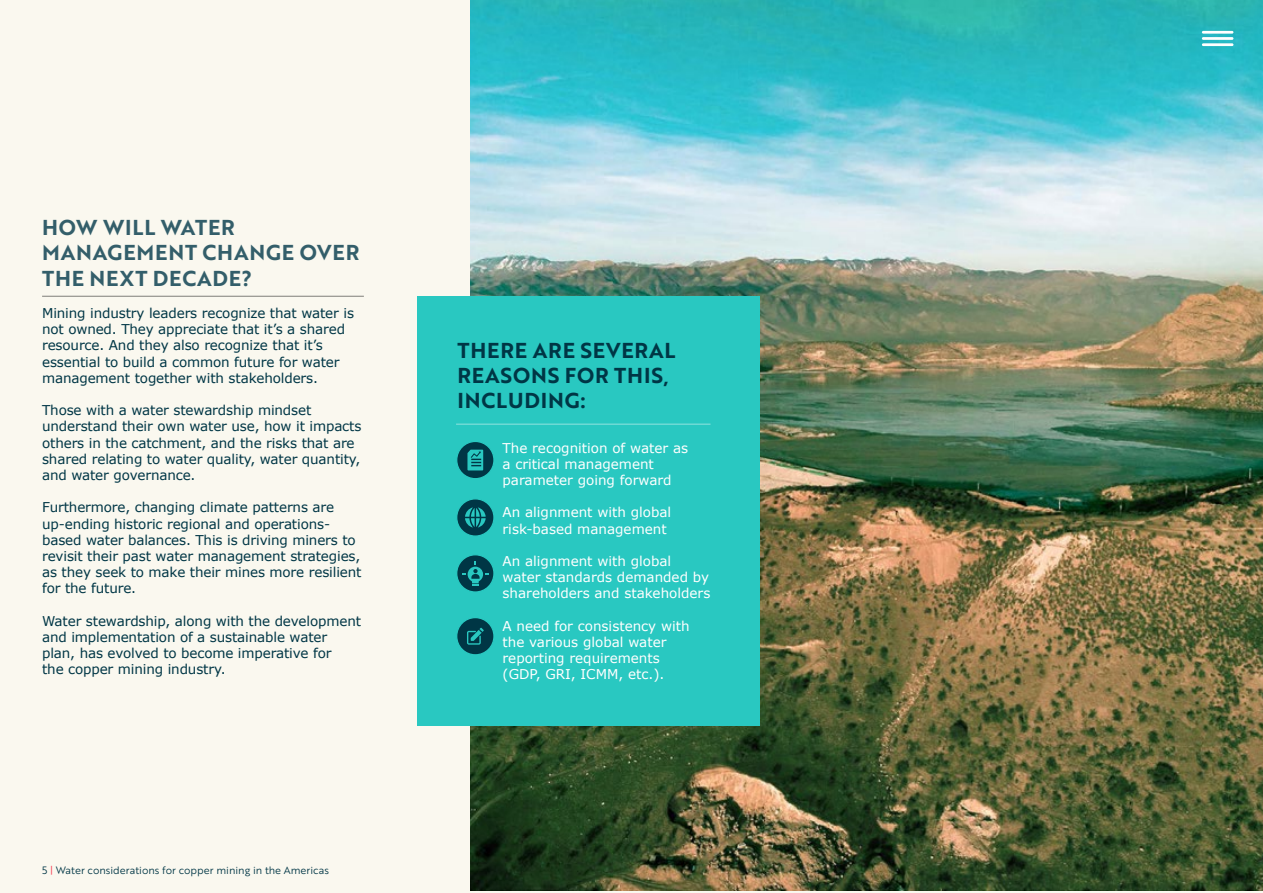
<style>
.page{position:relative;width:1263px;height:893px;background:#faf8ef}
.page>*{position:absolute;margin:0;border:0;box-sizing:border-box;transform-origin:0 0}
.t1{font:700 21px/25.2px "Brother 1816";letter-spacing:.04em;color:#335e6a}
.t2{font:700 21px/25.2px "Brother 1816";letter-spacing:.04em;color:#003645}
.t3{font:13.5px/16.2px "Verdana";letter-spacing:-.01em;color:#003645}
.t4{font:13.5px/16.2px "Verdana";color:#fff}
.t5{font:10.35px "Brother 1816";color:#003645}
.s1{color:#f43a4f}
</style>
<div class="page">
<img style="left:471px;top:0;width:792px;height:891px">
<div style="left:417px;top:296px;width:343px;height:429px;background:#29c8c1"></div>
<hr style="left:42px;top:296px;width:322px;height:1px;background:#000">
<hr style="left:456px;top:424px;width:254px;height:1px;background:#fff">
<svg style="left:457px;top:555px;width:37px;height:37px"></svg>
<svg style="left:457px;top:499px;width:37px;height:37px"></svg>
<svg style="left:457px;top:618px;width:37px;height:37px"></svg>
<svg style="left:457px;top:442px;width:37px;height:36px"></svg>
<hr style="left:1202px;top:31px;width:31px;height:3px;background:#fff">
<hr style="left:1202px;top:37px;width:31px;height:3px;background:#fff">
<hr style="left:1202px;top:43px;width:31px;height:3px;background:#fff">
<h1 class="t1" style="left:42px;top:214px;width:319px">HOW WILL WATER<br>MANAGEMENT CHANGE OVER<br>THE NEXT DECADE?</h1>
<p class="t3" style="left:42px;top:305px;width:313px">Mining industry leaders recognize that water is not owned. They appreciate that it’s a shared resource. And they also recognize that it’s essential to build a common future for water management together with stakeholders.</p>
<p class="t3" style="left:42px;top:402px;width:321px">Those with a water stewardship mindset understand their own water use, how it impacts others in the catchment, and the risks that are shared relating to water quality, water quantity, and water governance.</p>
<p class="t3" style="left:42px;top:500px;width:321px">Furthermore, changing climate patterns are up-ending historic regional and operations&shy;based water balances. This is driving miners to revisit their past water management strategies, as they seek to make their mines more resilient for the future.</p>
<p class="t3" style="left:42px;top:613px;width:320px">Water stewardship, along with the development and implementation of a sustainable water plan, has evolved to become imperative for<br>the copper mining industry.</p>
<p class="t5" style="left:42px;top:863px;width:288px">5 <span class="s1">|</span> Water considerations for copper mining in the Americas</p>
<h1 class="t2" style="left:457px;top:337px;width:220px">THERE ARE SEVERAL<br>REASONS FOR THIS,<br>INCLUDING:</h1>
<p class="t4" style="left:503px;top:440px;width:187px">The recognition of water as a critical management parameter going forward</p>
<p class="t4" style="left:503px;top:505px;width:170px">An alignment with global risk-based management</p>
<p class="t4" style="left:503px;top:553px;width:209px">An alignment with global water standards demanded by shareholders and stakeholders</p>
<p class="t4" style="left:503px;top:618px;width:189px">A need for consistency with the various global water reporting requirements (GDP, GRI, ICMM, etc.).</p>
</div>
